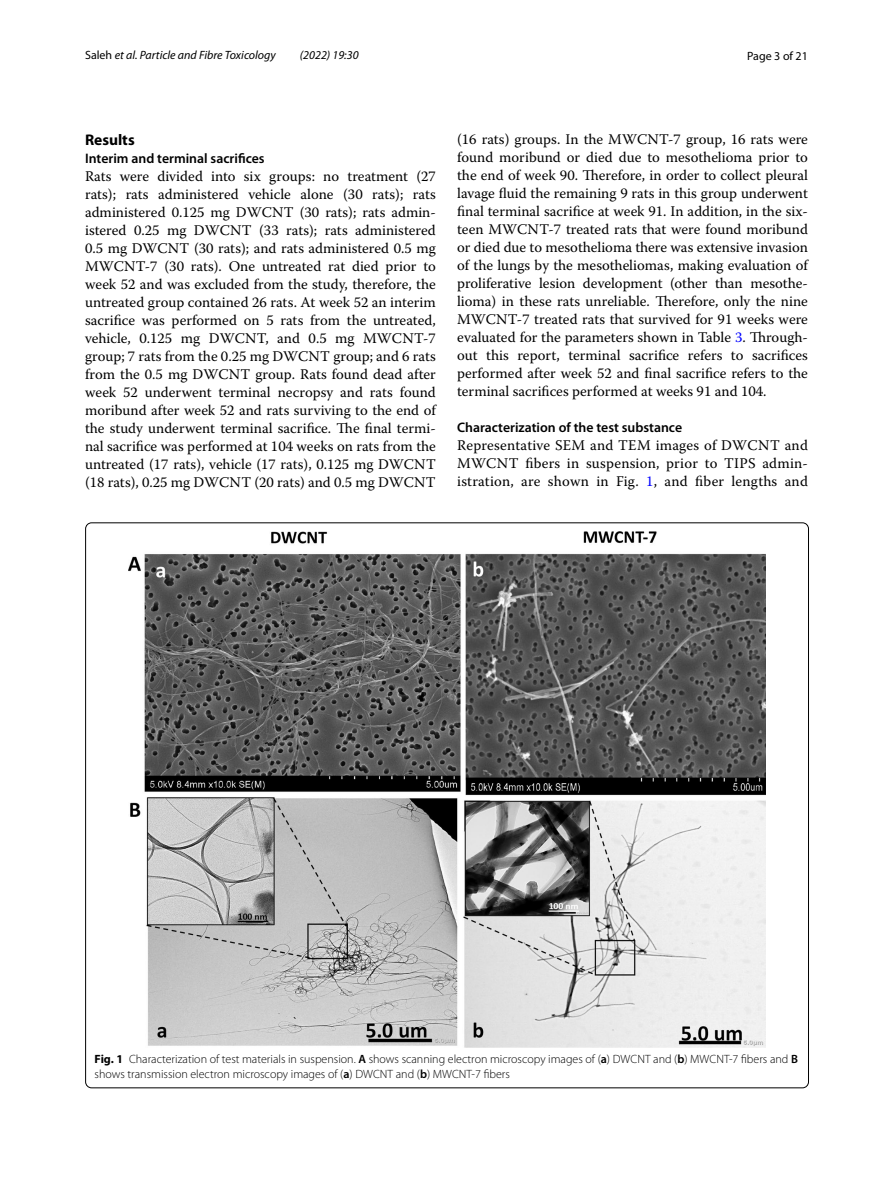
<style>
.page{position:relative;width:893px;height:1187px;background:#fff}
.page>*{position:absolute;margin:0;border:0;box-sizing:border-box;transform-origin:0 0}
.t1{font:700 15.45px "Myriad Pro";color:#000}
.t2{font:14.7px/18px "Warnock Pro";color:#000;text-align:justify}
.t3{font:600 13.8px "Myriad Pro";color:#000}
.t4{font:300 12px/15px "Myriad Pro";color:#000}
.t5{font:italic 12px "Myriad Pro";color:#000}
.t6{font:12px "Myriad Pro";color:#000}
.s1{font-style:normal}
.s2{color:#00f}
.s3{font-weight:700}
.s4{font-weight:600}
</style>
<div class="page">
<img style="left:128px;top:532px;width:638px;height:515px">
<p class="t5" style="left:85px;top:48px;width:192px"><span class="s1">Saleh</span> et al. Particle and Fibre Toxicology</p>
<p class="t5" style="left:300px;top:48px;width:60px">(2022) 19:30</p>
<p class="t6" style="left:747px;top:48px;width:62px">Page 3 of 21</p>
<p class="t1" style="left:85px;top:129px;width:51px">Results</p>
<p class="t3" style="left:85px;top:149px;width:181px">Interim and terminal sacrifices</p>
<p class="t2" style="left:85px;top:166px;width:352px">Rats were divided into six groups: no treatment (27 rats); rats administered vehicle alone (30 rats); rats administered 0.125 mg DWCNT (30 rats); rats admin&shy;istered 0.25 mg DWCNT (33 rats); rats administered 0.5 mg DWCNT (30 rats); and rats administered 0.5 mg MWCNT-7 (30 rats). One untreated rat died prior to week 52 and was excluded from the study, therefore, the untreated group contained 26 rats. At week 52 an interim sacrifice was performed on 5 rats from the untreated, vehicle, 0.125 mg DWCNT, and 0.5 mg MWCNT-7 group; 7 rats from the 0.25 mg DWCNT group; and 6 rats from the 0.5 mg DWCNT group. Rats found dead after week 52 underwent terminal necropsy and rats found moribund after week 52 and rats surviving to the end of the study underwent terminal sacrifice. The final termi&shy;nal sacrifice was performed at 104 weeks on rats from the untreated (17 rats), vehicle (17 rats), 0.125 mg DWCNT (18 rats), 0.25 mg DWCNT (20 rats) and 0.5 mg DWCNT</p>
<p class="t2" style="left:457px;top:130px;width:352px">(16 rats) groups. In the MWCNT-7 group, 16 rats were found moribund or died due to mesothelioma prior to the end of week 90. Therefore, in order to collect pleural lavage fluid the remaining 9 rats in this group underwent final terminal sacrifice at week 91. In addition, in the six&shy;teen MWCNT-7 treated rats that were found moribund or died due to mesothelioma there was extensive invasion of the lungs by the mesotheliomas, making evaluation of proliferative lesion development (other than mesothe&shy;lioma) in these rats unreliable. Therefore, only the nine MWCNT-7 treated rats that survived for 91 weeks were evaluated for the parameters shown in Table <span class="s2">3</span>. Through&shy;out this report, terminal sacrifice refers to sacrifices performed after week 52 and final sacrifice refers to the terminal sacrifices performed at weeks 91 and 104.</p>
<p class="t3" style="left:457px;top:418px;width:227px">Characterization of the test substance</p>
<p class="t2" style="left:457px;top:436px;width:352px">Representative SEM and TEM images of DWCNT and MWCNT fibers in suspension, prior to TIPS admin&shy;istration, are shown in Fig. <span class="s2">1</span>, and fiber lengths and</p>
<p class="t4" style="left:95px;top:1051px;width:705px"><span class="s3">Fig. 1</span> Characterization of test materials in suspension. <span class="s4">A</span> shows scanning electron microscopy images of (<span class="s4">a</span>) DWCNT and (<span class="s4">b</span>) MWCNT-7 fibers and <span class="s4">B </span>shows transmission electron microscopy images of (<span class="s4">a</span>) DWCNT and (<span class="s4">b</span>) MWCNT-7 fibers</p>
</div>
